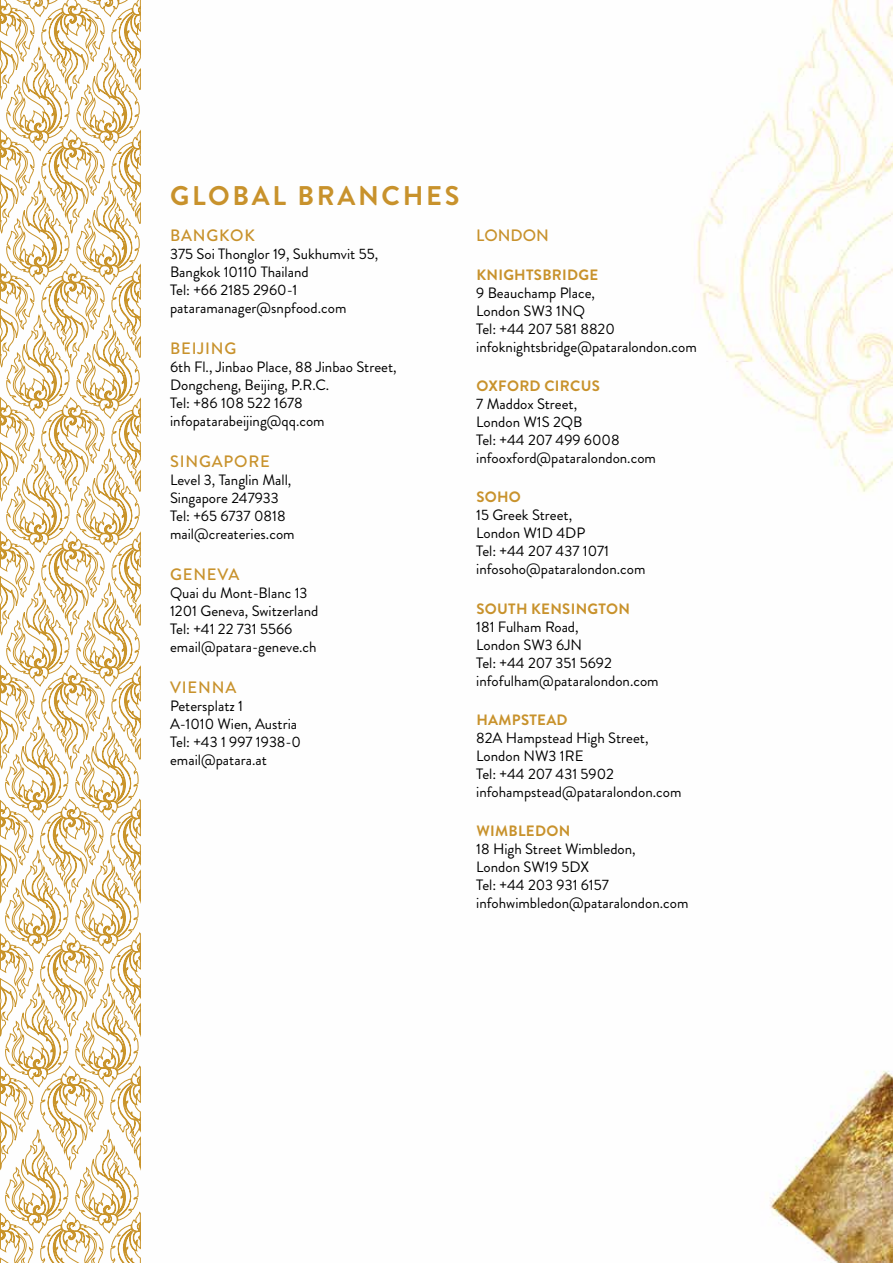
<style>
.page{position:relative;width:893px;height:1263px;background:#fff}
.page>*{position:absolute;margin:0;border:0;box-sizing:border-box;transform-origin:0 0}
.t1{font:700 27px "Brandon Grotesque";letter-spacing:.1em;color:#c8922c}
.t2{font:500 16.5px "Brandon Grotesque";letter-spacing:.05em;color:#c8922c}
.t3{font:15px/18px "Brandon Grotesque";color:#000}
.t4{font:700 15px "Brandon Grotesque";letter-spacing:.02em;color:#c8922c}
</style>
<div class="page">
<img style="left:697px;top:0;width:196px;height:1263px">
<img style="left:697px;top:1156px;width:51px;height:3px">
<svg style="left:0;top:503px;width:141px;height:760px"></svg>
<svg style="left:0;top:101px;width:141px;height:402px"></svg>
<svg style="left:0;top:0;width:141px;height:101px"></svg>
<h1 class="t1" style="left:170px;top:176px;width:291px">GLOBAL BRANCHES</h1>
<p class="t2" style="left:170px;top:224px;width:86px">BANGKOK</p>
<p class="t3" style="left:170px;top:245px;width:210px">375 Soi Thonglor 19, Sukhumvit 55,<br>Bangkok 10110 Thailand<br>Tel: +66 2185 2960-1 pataramanager@snpfood.com</p>
<p class="t2" style="left:170px;top:337px;width:68px">BEIJING</p>
<p class="t3" style="left:170px;top:358px;width:228px">6th Fl., Jinbao Place, 88 Jinbao Street,<br>Dongcheng, Beijing, P.R.C.<br>Tel: +86 108 522 1678 infopatarabeijing@qq.com</p>
<p class="t2" style="left:170px;top:450px;width:101px">SINGAPORE</p>
<p class="t3" style="left:170px;top:471px;width:126px">Level 3, Tanglin Mall,<br>Singapore 247933<br>Tel: +65 6737 0818 mail@createries.com</p>
<p class="t2" style="left:170px;top:563px;width:71px">GENEVA</p>
<p class="t3" style="left:170px;top:584px;width:150px">Quai du Mont-Blanc 13<br>1201 Geneva, Switzerland<br>Tel: +41 22 731 5566 email@patara-geneve.ch</p>
<p class="t2" style="left:170px;top:676px;width:68px">VIENNA</p>
<p class="t3" style="left:170px;top:697px;width:132px">Petersplatz 1<br>A-1010 Wien, Austria<br>Tel: +43 1 997 1938-0 email@patara.at</p>
<p class="t2" style="left:476px;top:224px;width:74px">LONDON</p>
<p class="t4" style="left:476px;top:264px;width:124px">KNIGHTSBRIDGE</p>
<p class="t3" style="left:476px;top:284px;width:222px">9 Beauchamp Place,<br>London SW3 1NQ<br>Tel: +44 207 581 8820 infoknightsbridge@pataralondon.com</p>
<p class="t4" style="left:476px;top:375px;width:125px">OXFORD CIRCUS</p>
<p class="t3" style="left:476px;top:395px;width:181px">7 Maddox Street,<br>London W1S 2QB<br>Tel: +44 207 499 6008 infooxford@pataralondon.com</p>
<p class="t4" style="left:476px;top:487px;width:46px">SOHO</p>
<p class="t3" style="left:476px;top:506px;width:171px">15 Greek Street,<br>London W1D 4DP<br>Tel: +44 207 437 1071 infosoho@pataralondon.com</p>
<p class="t4" style="left:476px;top:598px;width:155px">SOUTH KENSINGTON</p>
<p class="t3" style="left:476px;top:618px;width:184px">181 Fulham Road,<br>London SW3 6JN<br>Tel: +44 207 351 5692 infofulham@pataralondon.com</p>
<p class="t4" style="left:476px;top:709px;width:93px">HAMPSTEAD</p>
<p class="t3" style="left:476px;top:729px;width:207px">82A Hampstead High Street,<br>London NW3 1RE<br>Tel: +44 207 431 5902 infohampstead@pataralondon.com</p>
<p class="t4" style="left:476px;top:821px;width:95px">WIMBLEDON</p>
<p class="t3" style="left:476px;top:840px;width:214px">18 High Street Wimbledon,<br>London SW19 5DX<br>Tel: +44 203 931 6157 infohwimbledon@pataralondon.com</p>
</div>
